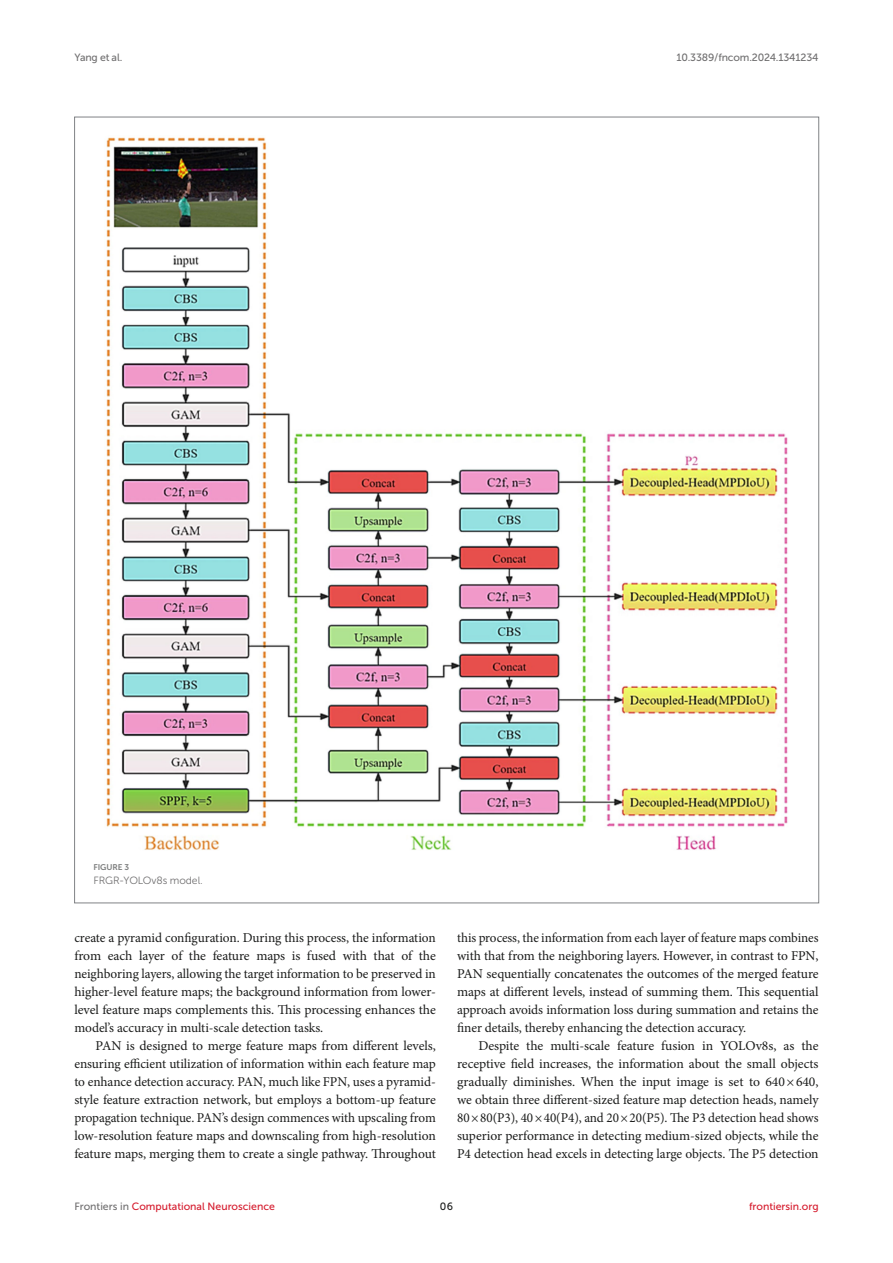
<style>
.page{position:relative;width:893px;height:1263px;background:#fff}
.page>*{position:absolute;margin:0;border:0;box-sizing:border-box;transform-origin:0 0}
.TEXT{font:13.5px/18px "Minion Pro";letter-spacing:-.005em;color:#1b1c1b;text-align:justify}
.t1{font:10.5px "Museo Sans 500";color:#d51a2c}
.t2{font:10.5px "Museo Sans 500";letter-spacing:-.015em;color:#706f70}
.FIG_LEG{font:10.5px "Museo Sans 300";letter-spacing:-.01em;color:#706f70}
.t3{font:10.5px "Museo Sans 500";color:#1b1c1b}
.FIG_HD{font:8.25px "Museo Sans 700";letter-spacing:-.01em;color:#7e7f7f}
.s1{color:#706f70}
</style>
<div class="page">
<img style="left:106px;top:137px;width:682px;height:713px">
<p class="t2" style="left:74px;top:51px;width:49px">Yang et al.</p>
<p class="t2" style="left:676px;top:51px;width:144px">10.3389/fncom.2024.1341234</p>
<p class="FIG_HD" style="left:94px;top:863px;width:37px">FIGURE 3</p>
<p class="FIG_LEG" style="left:94px;top:875px;width:111px">FRGR-YOLOv8s model.</p>
<p class="TEXT" style="left:74px;top:929px;width:363px">create a pyramid configuration. During this process, the information from each layer of the feature maps is fused with that of the neighboring layers, allowing the target information to be preserved in higher-level feature maps; the background information from lower&shy;level feature maps complements this. This processing enhances the model’s accuracy in multi-scale detection tasks.</p>
<p class="TEXT" style="left:74px;top:1037px;width:363px;text-indent:21px">PAN is designed to merge feature maps from different levels, ensuring efficient utilization of information within each feature map to enhance detection accuracy. PAN, much like FPN, uses a pyramid&shy;style feature extraction network, but employs a bottom-up feature propagation technique. PAN’s design commences with upscaling from low-resolution feature maps and downscaling from high-resolution feature maps, merging them to create a single pathway. Throughout</p>
<p class="TEXT" style="left:457px;top:929px;width:363px">this process, the information from each layer of feature maps combines with that from the neighboring layers. However, in contrast to FPN, PAN sequentially concatenates the outcomes of the merged feature maps at different levels, instead of summing them. This sequential approach avoids information loss during summation and retains the finer details, thereby enhancing the detection accuracy.</p>
<p class="TEXT" style="left:457px;top:1037px;width:363px;text-indent:21px">Despite the multi-scale feature fusion in YOLOv8s, as the receptive field increases, the information about the small objects gradually diminishes. When the input image is set to 640×640, we obtain three different-sized feature map detection heads, namely 80×80(P3), 40×40(P4), and 20×20(P5). The P3 detection head shows superior performance in detecting medium-sized objects, while the P4 detection head excels in detecting large objects. The P5 detection</p>
<p class="t1" style="left:74px;top:1200px;width:202px"><span class="s1">Frontiers in</span> Computational Neuroscience</p>
<p class="t3" style="left:440px;top:1200px;width:15px">06</p>
<p class="t1" style="left:749px;top:1200px;width:71px">frontiersin.org</p>
</div>
